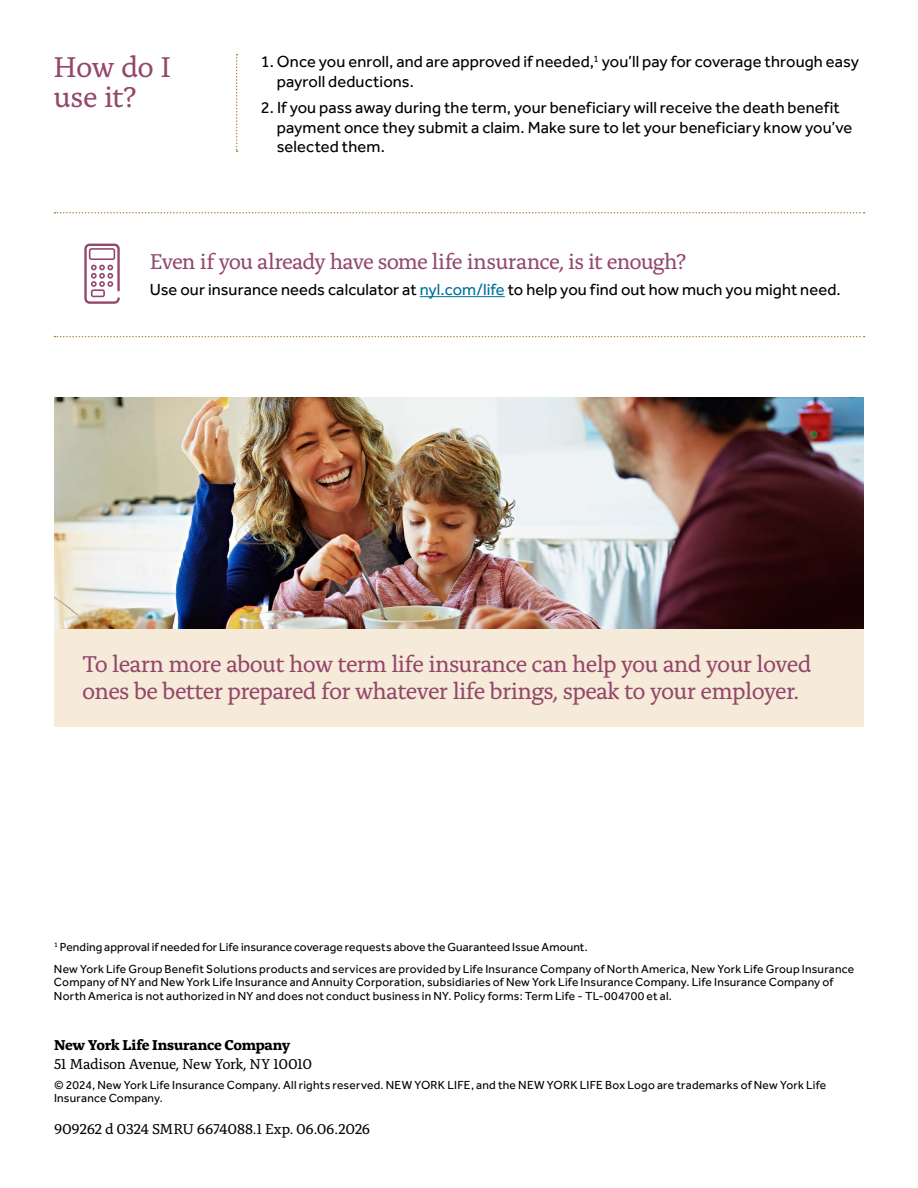
<style>
.page{position:relative;width:918px;height:1188px;background:#fff}
.page>*{position:absolute;margin:0;border:0;box-sizing:border-box;transform-origin:0 0}
.H2_Pink{font:30px/30px "Alda Pro";letter-spacing:-.025em;color:#93476b}
.H2-Color-Serif{font:24px/27px "Alda Pro";letter-spacing:-.03em;color:#93476b}
.P-Black{font:22.5px "Alda Pro";letter-spacing:-.04em;color:#93476b}
.P-Black-2{font:16.5px/19.5px "Effra Pro";letter-spacing:.005em;color:#000}
.Legal_2{font:15px "Alda Pro";letter-spacing:-.025em;color:#000}
.Legal_2-2{font:700 15px "Alda Pro";letter-spacing:-.02em;color:#000}
.Legal_1{font:12px/13.5px "Effra Pro";letter-spacing:.015em;color:#000}
.s1{color:#00719c}
</style>
<div class="page">
<svg style="left:236px;top:54px;width:2px;height:98px"></svg>
<svg style="left:54px;top:212px;width:811px;height:1px"></svg>
<svg style="left:84px;top:244px;width:36px;height:60px"></svg>
<hr style="left:420px;top:296px;width:85px;height:1px;background:#00719c">
<svg style="left:54px;top:336px;width:811px;height:1px"></svg>
<div style="left:54px;top:614px;width:810px;height:113px;background:#f6ead9"></div>
<img style="left:54px;top:398px;width:810px;height:231px">
<h2 class="H2_Pink" style="left:54px;top:50px;width:119px">How do I use it?</h2>
<p class="P-Black-2" style="left:261px;top:52px;width:600px">1. Once you enroll, and are approved if needed,<sup>1</sup> you’ll pay for coverage through easy</p>
<p class="P-Black-2" style="left:277px;top:71px;width:139px">payroll deductions.</p>
<p class="P-Black-2" style="left:261px;top:98px;width:581px">2. If you pass away during the term, your beneficiary will receive the death benefit</p>
<p class="P-Black-2" style="left:277px;top:117px;width:577px">payment once they submit a claim. Make sure to let your beneficiary know you’ve selected them.</p>
<p class="P-Black" style="left:150px;top:245px;width:538px">Even if you already have some life insurance, is it enough?</p>
<p class="P-Black-2" style="left:150px;top:280px;width:693px">Use our insurance needs calculator at <span class="s1">nyl.com/life</span> to help you find out how much you might need.</p>
<h2 class="H2-Color-Serif" style="left:82px;top:649px;width:731px">To learn more about how term life insurance can help you and your loved ones be better prepared for whatever life brings, speak to your employer.</h2>
<p class="Legal_1" style="left:54px;top:941px;width:535px"><sup>1</sup> Pending approval if needed for Life insurance coverage requests above the Guaranteed Issue Amount.</p>
<p class="Legal_1" style="left:54px;top:962px;width:802px">New York Life Group Benefit Solutions products and services are provided by Life Insurance Company of North America, New York Life Group Insurance<br>Company of NY and New York Life Insurance and Annuity Corporation, subsidiaries of New York Life Insurance Company. Life Insurance Company of<br>North America is not authorized in NY and does not conduct business in NY. Policy forms: Term Life - TL-004700 et al.</p>
<p class="Legal_2-2" style="left:54px;top:1033px;width:238px">New York Life Insurance Company</p>
<p class="Legal_2" style="left:54px;top:1053px;width:260px">51 Madison Avenue, New York, NY 10010</p>
<p class="Legal_1" style="left:54px;top:1078px;width:774px">© 2024, New York Life Insurance Company. All rights reserved. NEW YORK LIFE, and the NEW YORK LIFE Box Logo are trademarks of New York Life<br>Insurance Company.</p>
<p class="Legal_2" style="left:54px;top:1118px;width:318px">909262 d 0324 SMRU 6674088.1 Exp. 06.06.2026</p>
</div>
